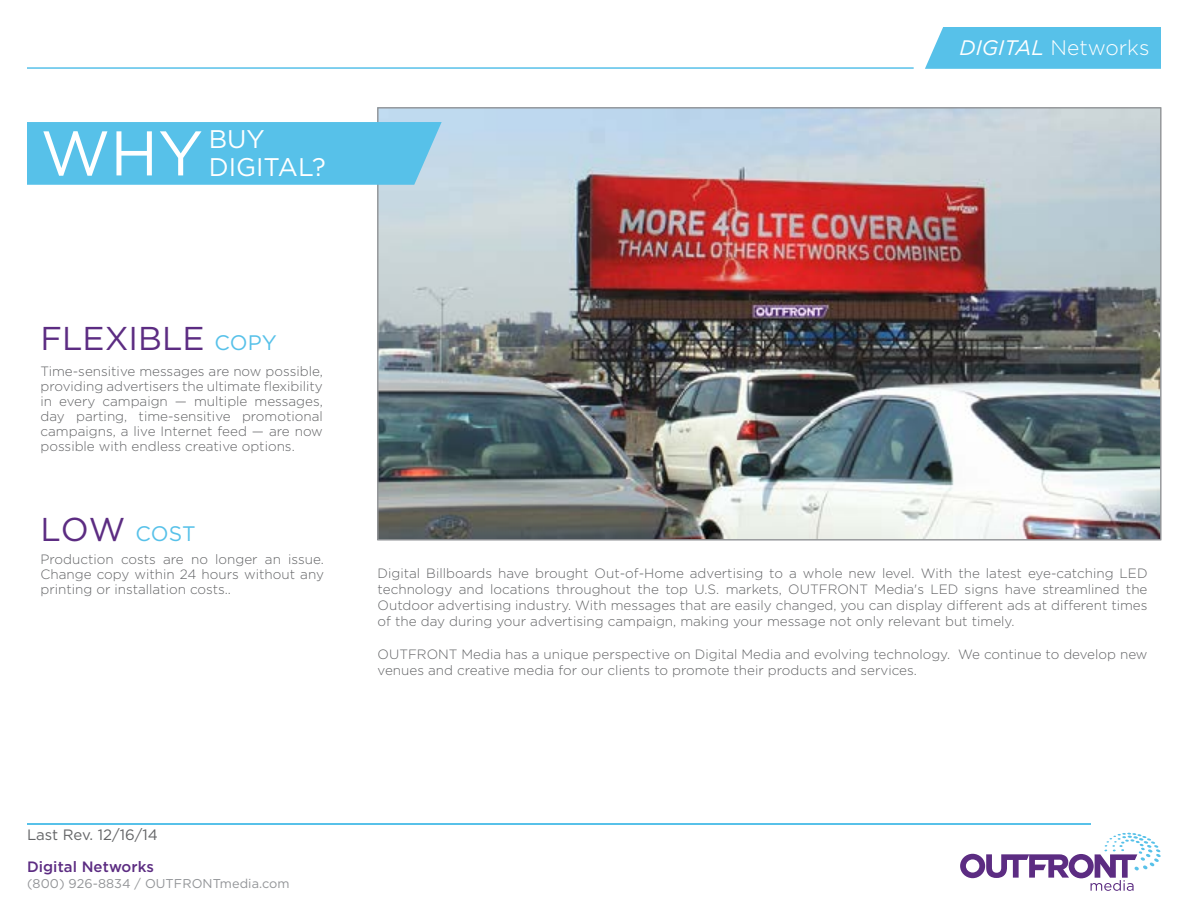
<style>
.page{position:relative;width:1188px;height:918px;background:#fff}
.page>*{position:absolute;margin:0;border:0;box-sizing:border-box;transform-origin:0 0}
.t1{font:63px "Gotham";color:#fff}
.t2{font:33px "Gotham";color:#5c2c82}
.t3{font:25.5px/28.5px "Gotham";color:#fff}
.t4{font:300 21px "Gotham";color:#fff}
.t5{font:21px "Gotham";color:#57c1e9}
.t6{font:15px "Gotham";color:#636466}
.t7{font:500 15px "Gotham";letter-spacing:.005em;color:#5c2c82}
.t8{font:300 13.5px/15px "Gotham";color:#636466;text-align:justify}
.t9{font:12.75px "Gotham";letter-spacing:.005em;color:#939598}
.s1{font-weight:400;font-style:italic}
.s2{font-size:21px;color:#57c1e9}
.s3{font-size:33px;color:#5c2c82}
</style>
<div class="page">
<img style="left:380px;top:110px;width:779px;height:428px">
<div style="left:925px;top:27px;width:236px;height:42px;background:#57c1e9"></div>
<hr style="left:27px;top:824px;width:1063px;height:1px;background:#57c1e9">
<svg style="left:960px;top:833px;width:201px;height:58px"></svg>
<hr style="left:27px;top:67px;width:887px;height:2px;background:#57c1e9">
<div style="left:27px;top:122px;width:415px;height:63px;background:#57c1e9"></div>
<h1 class="t1" style="left:40px;top:113px;width:164px">WHY</h1>
<h3 class="t3" style="left:209px;top:124px;width:119px">BUY<br>DIGITAL?</h3>
<h3 class="t4" style="left:959px;top:34px;width:192px"><span class="s1">DIGITAL</span> Networks</h3>
<h2 class="t2" style="left:40px;top:317px;width:238px">FLEXIBLE <span class="s2">COPY</span></h2>
<p class="t8" style="left:40px;top:363px;width:284px">Time-sensitive messages are now possible, providing advertisers the ultimate flexibility in every campaign — multiple messages, day parting, time-sensitive promotional campaigns, a live Internet feed — are now possible with endless creative options.</p>
<h3 class="t5" style="left:40px;top:520px;width:157px"><span class="s3">LOW</span> COST</h3>
<p class="t8" style="left:40px;top:552px;width:285px">Production costs are no longer an issue.<br>Change copy within 24 hours without any printing or installation costs..</p>
<p class="t8" style="left:378px;top:565px;width:771px;line-height:16.2px">Digital Billboards have brought Out-of-Home advertising to a whole new level. With the latest eye-catching LED technology and locations throughout the top U.S. markets, OUTFRONT Media's LED signs have streamlined the Outdoor advertising industry. With messages that are easily changed, you can display different ads at different times of the day during your advertising campaign, making your message not only relevant but timely.</p>
<p class="t8" style="left:378px;top:646px;width:771px;line-height:16.2px">OUTFRONT Media has a unique perspective on Digital Media and evolving technology. We continue to develop new venues and creative media for our clients to promote their products and services.</p>
<p class="t6" style="left:27px;top:825px;width:133px">Last Rev. 12/16/14</p>
<p class="t9" style="left:27px;top:875px;width:264px">(800) 926-8834 / OUTFRONTmedia.com</p>
<p class="t7" style="left:27px;top:857px;width:129px">Digital Networks</p>
</div>
